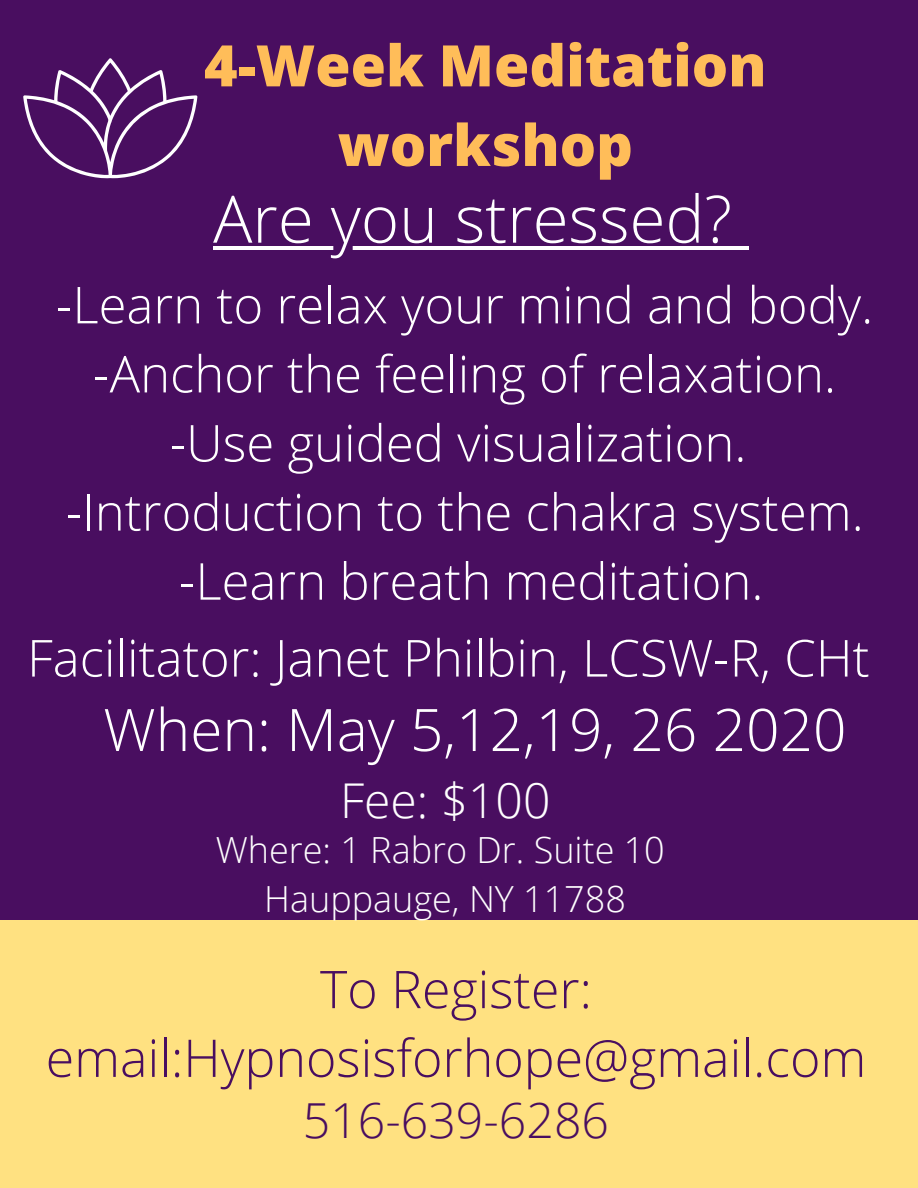
<style>
.page{position:relative;width:918px;height:1188px;background:#490e60}
.page>*{position:absolute;margin:0;border:0;box-sizing:border-box;transform-origin:0 0}
.t1{font:300 65.4px "Open Sans";color:#fff}
.t2{font:300 58.65px "Open Sans";color:#fff}
.t3{font:800 57.3px/79.7px "Open Sans";color:#ffbd59;text-align:center}
.t4{font:300 52.05px/68.7px "Open Sans";color:#490e60;text-align:center}
.t5{font:300 51.15px "Open Sans";color:#fff}
.t6{font:300 50.85px/69.2px "Open Sans";color:#fff;text-align:center}
.t7{font:300 48.3px "Open Sans";color:#490e60}
.t8{font:300 48px "Open Sans";color:#fff}
.t9{font:300 36px/49.5px "Open Sans";color:#fff;text-align:center}
</style>
<div class="page">
<div style="left:0;top:920px;width:918px;height:268px;background:#ffe181"></div>
<svg style="left:23px;top:58px;width:174px;height:121px"></svg>
<hr style="left:213px;top:246px;width:519px;height:3px;background:#fff">
<hr style="left:732px;top:246px;width:17px;height:3px;background:#fff">
<p class="t3" style="left:204px;top:24px;width:564px">4-Week Meditation workshop</p>
<p class="t1" style="left:213px;top:173px;width:520px">Are you stressed?</p>
<p class="t6" style="left:56px;top:269px;width:819px">-Learn to relax your mind and body. -Anchor the feeling of relaxation. -Use guided visualization. -Introduction to the chakra system. -Learn breath meditation.</p>
<p class="t5" style="left:27px;top:622px;width:844px">Facilitator: Janet Philbin, LCSW-R, CHt</p>
<p class="t2" style="left:103px;top:688px;width:745px">When: May 5,12,19, 26 2020</p>
<p class="t8" style="left:340px;top:767px;width:212px">Fee: $100</p>
<p class="t9" style="left:216px;top:824px;width:451px">Where: 1 Rabro Dr. Suite 10<br>Hauppauge, NY 11788</p>
<p class="t4" style="left:46px;top:954px;width:822px">To Register: email:Hypnosisforhope@gmail.com</p>
<p class="t7" style="left:303px;top:1086px;width:308px">516-639-6286</p>
</div>
